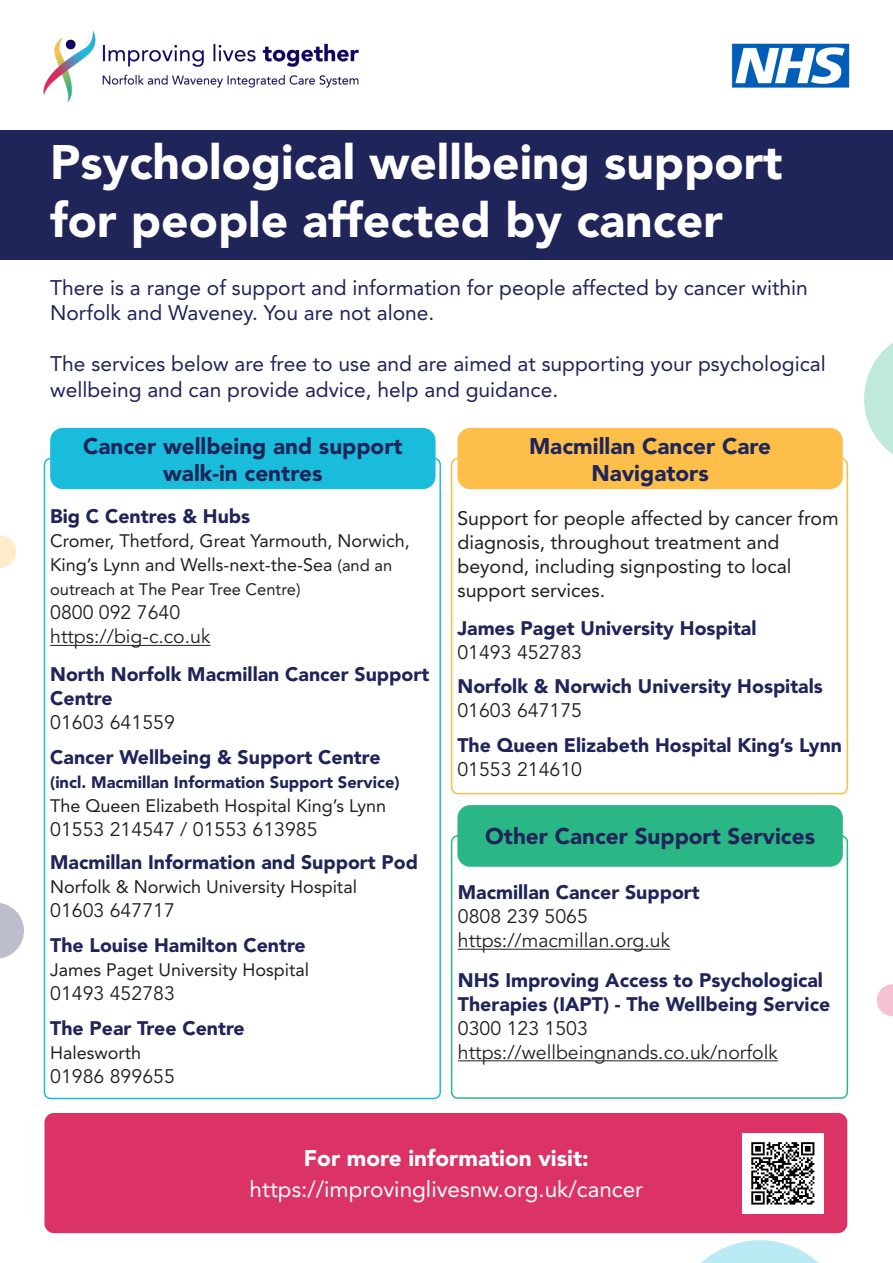
<style>
.page{position:relative;width:893px;height:1263px;background:#fff}
.page>*{position:absolute;margin:0;border:0;box-sizing:border-box;transform-origin:0 0}
.t1{font:900 48px/57.6px "Avenir LT Std";color:#fff}
.t2{font:900 22.5px/27px "Avenir LT Std";color:#1f2459;text-align:center}
.t3{font:22.5px "Avenir LT Std";color:#fff}
.t4{font:900 22.5px "Avenir LT Std";color:#fff}
.t5{font:21px/25.5px "Avenir LT Std";color:#1f2459}
.t6{font:900 19.5px/24px "Avenir LT Std";color:#1f2459}
.t7{font:19.5px/24px "Avenir LT Std";color:#231f20}
.t8{font:19.5px/24px "Avenir LT Std";color:#231f20}
.t9{font:18px/24px "Avenir LT Std";color:#231f20}
.t10{font:900 16.5px "Avenir LT Std";color:#1f2459}
.t11{font:16.5px "Avenir LT Std";color:#231f20}
.s1{font-size:16.5px}
</style>
<div class="page">
<div style="left:0;top:131px;width:893px;height:129px;background:#1f2459"></div>
<div style="left:50px;top:428px;width:386px;height:61px;background:#1abcdb;border-radius:13px"></div>
<img style="left:0;top:31px;width:401px;height:100px">
<img style="left:688px;top:43px;width:205px;height:88px">
<hr style="left:50px;top:645px;width:160px;height:1px;background:#231f20">
<hr style="left:458px;top:1060px;width:320px;height:1px;background:#231f20">
<hr style="left:458px;top:949px;width:212px;height:1px;background:#231f20">
<div style="left:44px;top:458px;width:397px;height:641px;border:2px solid #1abcdb;border-radius:6px"></div>
<div style="left:451px;top:458px;width:397px;height:336px;border:2px solid #fdbe49;border-radius:6px"></div>
<div style="left:451px;top:835px;width:397px;height:264px;border:2px solid #2bb886;border-radius:6px"></div>
<div style="left:457px;top:428px;width:386px;height:61px;background:#fdbe4a;border-radius:13px"></div>
<div style="left:457px;top:805px;width:386px;height:62px;background:#2ab785;border-radius:13px"></div>
<div style="left:44px;top:1113px;width:803px;height:120px;background:#dc3367;border-radius:9px"></div>
<svg style="left:864px;top:342px;width:29px;height:113px"></svg>
<svg style="left:701px;top:1240px;width:118px;height:23px"></svg>
<svg style="left:0;top:903px;width:24px;height:56px"></svg>
<svg style="left:0;top:536px;width:16px;height:32px"></svg>
<svg style="left:877px;top:984px;width:16px;height:32px"></svg>
<img style="left:743px;top:1133px;width:80px;height:81px">
<h1 class="t1" style="left:50px;top:134px;width:734px">Psychological wellbeing support for people affected by cancer</h1>
<p class="t5" style="left:50px;top:275px;width:759px">There is a range of support and information for people affected by cancer within<br>Norfolk and Waveney. You are not alone.</p>
<p class="t5" style="left:50px;top:351px;width:777px">The services below are free to use and are aimed at supporting your psychological wellbeing and can provide advice, help and guidance.</p>
<p class="t2" style="left:83px;top:432px;width:321px">Cancer wellbeing and support walk-in centres</p>
<p class="t2" style="left:529px;top:432px;width:244px">Macmillan Cancer Care<br>Navigators</p>
<p class="t6" style="left:50px;top:505px;width:202px">Big C Centres &amp; Hubs</p>
<p class="t9" style="left:50px;top:529px;width:361px">Cromer, Thetford, Great Yarmouth, Norwich,<br>King’s Lynn and Wells-next-the-Sea <span class="s1">(and an</span></p>
<p class="t11" style="left:50px;top:580px;width:252px">outreach at The Pear Tree Centre)</p>
<p class="t7" style="left:50px;top:601px;width:162px">0800 092 7640 https://big-c.co.uk</p>
<p class="t6" style="left:50px;top:662px;width:381px">North Norfolk Macmillan Cancer Support<br>Centre</p>
<p class="t7" style="left:50px;top:711px;width:126px">01603 641559</p>
<p class="t6" style="left:50px;top:745px;width:332px">Cancer Wellbeing &amp; Support Centre</p>
<p class="t10" style="left:50px;top:772px;width:351px">(incl. Macmillan Information Support Service)</p>
<p class="t9" style="left:50px;top:793px;width:338px">The Queen Elizabeth Hospital King’s Lynn</p>
<p class="t7" style="left:50px;top:817px;width:269px">01553 214547 / 01553 613985</p>
<p class="t6" style="left:50px;top:850px;width:369px">Macmillan Information and Support Pod</p>
<p class="t9" style="left:50px;top:874px;width:308px">Norfolk &amp; Norwich University Hospital</p>
<p class="t7" style="left:50px;top:898px;width:126px">01603 647717</p>
<p class="t6" style="left:50px;top:933px;width:257px">The Louise Hamilton Centre</p>
<p class="t9" style="left:50px;top:958px;width:261px">James Paget University Hospital</p>
<p class="t7" style="left:50px;top:982px;width:126px">01493 452783</p>
<p class="t6" style="left:50px;top:1016px;width:196px">The Pear Tree Centre</p>
<p class="t9" style="left:50px;top:1041px;width:93px">Halesworth</p>
<p class="t7" style="left:50px;top:1065px;width:126px">01986 899655</p>
<p class="t8" style="left:457px;top:506px;width:383px">Support for people affected by cancer from diagnosis, throughout treatment and beyond, including signposting to local support services.</p>
<p class="t6" style="left:457px;top:616px;width:301px">James Paget University Hospital</p>
<p class="t7" style="left:457px;top:640px;width:126px">01493 452783</p>
<p class="t6" style="left:457px;top:674px;width:367px">Norfolk &amp; Norwich University Hospitals</p>
<p class="t7" style="left:457px;top:698px;width:126px">01603 647175</p>
<p class="t6" style="left:457px;top:733px;width:386px">The Queen Elizabeth Hospital King’s Lynn</p>
<p class="t7" style="left:457px;top:757px;width:126px">01553 214610</p>
<p class="t2" style="left:485px;top:823px;width:331px">Other Cancer Support Services</p>
<p class="t6" style="left:458px;top:880px;width:243px">Macmillan Cancer Support</p>
<p class="t7" style="left:458px;top:905px;width:214px">0808 239 5065 https://macmillan.org.uk</p>
<p class="t6" style="left:458px;top:968px;width:374px">NHS Improving Access to Psychological<br>Therapies (IAPT) - The Wellbeing Service</p>
<p class="t7" style="left:458px;top:1017px;width:321px">0300 123 1503 https://wellbeingnands.co.uk/norfolk</p>
<p class="t4" style="left:304px;top:1144px;width:286px">For more information visit:</p>
<p class="t3" style="left:250px;top:1176px;width:395px">https://improvinglivesnw.org.uk/cancer</p>
</div>
